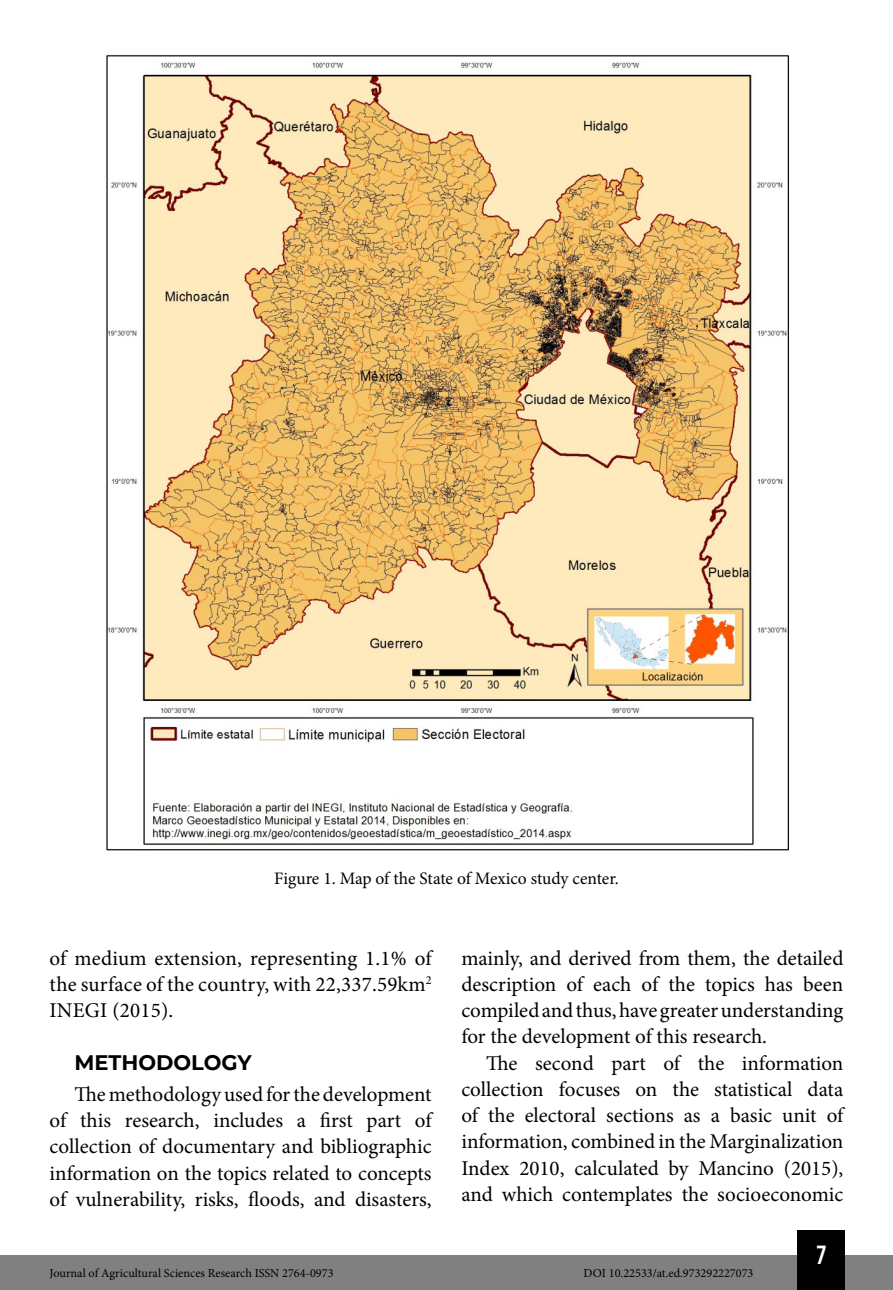
<style>
.page{position:relative;width:893px;height:1290px;background:#fff}
.page>*{position:absolute;margin:0;border:0;box-sizing:border-box;transform-origin:0 0}
.t1{font:26.25px "Bebas Kai";color:#fff}
.TXT{font:21px/26.2px "Minion Pro";color:#000;text-align:justify}
.TITULO{font:700 21px "Montserrat";color:#000}
.Info_Imagem{font:17.5px "Minion Pro";letter-spacing:-.005em;color:#000}
.t2{font:12.25px "Minion Pro";color:#000}
</style>
<div class="page">
<div style="left:0;top:1255px;width:893px;height:35px;background:#808080"></div>
<div style="left:797px;top:1230px;width:48px;height:60px;background:#000"></div>
<img style="left:106px;top:55px;width:682px;height:796px">
<p class="Info_Imagem" style="left:274px;top:867px;width:346px">Figure 1. Map of the State of Mexico study center.</p>
<p class="TXT" style="left:50px;top:945px;width:383px">of medium extension, representing 1.1% of the surface of the country, with 22,337.59km<sup>2<br></sup>INEGI (2015).</p>
<p class="TITULO" style="left:74px;top:1047px;width:179px">METHODOLOGY</p>
<p class="TXT" style="left:50px;top:1081px;width:384px;text-indent:25px">The methodology used for the development of this research, includes a first part of collection of documentary and bibliographic information on the topics related to concepts of vulnerability, risks, floods, and disasters,</p>
<p class="TXT" style="left:461px;top:945px;width:384px">mainly, and derived from them, the detailed description of each of the topics has been compiled and thus, have greater understanding for the development of this research.</p>
<p class="TXT" style="left:461px;top:1050px;width:384px;text-indent:25px">The second part of the information collection focuses on the statistical data of the electoral sections as a basic unit of information, combined in the Marginalization Index 2010, calculated by Mancino (2015), and which contemplates the socioeconomic</p>
<p class="t1" style="left:817px;top:1241px;width:11px">7</p>
<p class="t2" style="left:50px;top:1265px;width:285px">Journal of Agricultural Sciences Research ISSN 2764-0973</p>
<p class="t2" style="left:584px;top:1265px;width:171px">DOI 10.22533/at.ed.973292227073</p>
</div>
